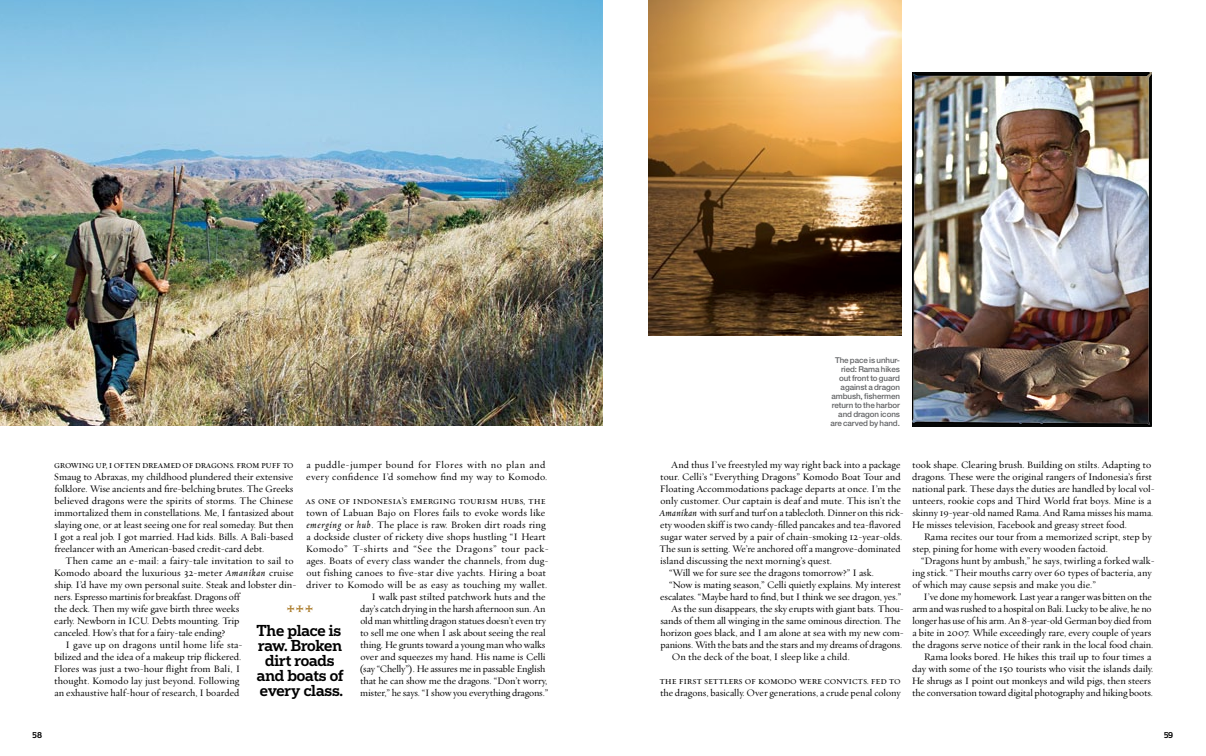
<style>
.page{position:relative;width:1206px;height:756px;background:#fff}
.page>*{position:absolute;margin:0;border:0;box-sizing:border-box;transform-origin:0 0}
.t1{font:500 15px/15px "Popular";letter-spacing:-.015em;color:#000;text-align:center}
.t2{font:10px/12px "Requiem Text HTF Roman";color:#000}
.t3{font:10px "Requiem Text HTF Small Caps";letter-spacing:-.015em;color:#000}
.t4{font:10px/12px "Requiem Text HTF Roman";letter-spacing:.04em;color:#000}
.t5{font:10px "Requiem Text HTF Roman";letter-spacing:.025em;color:#000}
.t6{font:500 8px/9px "Helvetica Neue LT";letter-spacing:-.01em;color:#636466;text-align:right}
.t7{font:500 8px "Popular";color:#000}
.s1{font-family:"Requiem Text HTF Italic"}
</style>
<div class="page">
<img style="left:912px;top:72px;width:240px;height:354px">
<img style="left:648px;top:0;width:253px;height:336px">
<img style="left:0;top:0;width:603px;height:426px">
<p class="t4" style="left:306px;top:459px;width:242px">a puddle-jumper bound for Flores with no plan and every confidence I’d somehow find my way to Komodo.</p>
<p class="t3" style="left:305px;top:495px;width:242px">as one of indonesia’s emerging πourism hubs, πhe</p>
<p class="t2" style="left:306px;top:507px;width:241px">town of Labuan Bajo on Flores fails to evoke words like</p>
<p class="t2" style="left:306px;top:519px;width:241px"><span class="s1">emerging</span> or <span class="s1">hub</span>. ∏he place is raw. Broken dirt roads ring</p>
<p class="t2" style="left:306px;top:531px;width:241px">a dockside cluster of rickety dive shops hustling “I Heart</p>
<p class="t4" style="left:306px;top:543px;width:244px">Komodo” ∏-shirts and “See the Dragons” tour pack-</p>
<p class="t2" style="left:306px;top:555px;width:244px">ages. Boats of every class wander the channels, from dug-</p>
<p class="t2" style="left:306px;top:567px;width:241px">out fishing canoes to five-star dive yachts. Hiring a boat</p>
<p class="t2" style="left:306px;top:579px;width:243px">driver to Komodo will be as easy as touching my wallet.</p>
<p class="t2" style="left:372px;top:591px;width:175px">I walk past stilted patchwork huts and the</p>
<p class="t2" style="left:360px;top:603px;width:187px">day’s catch drying in the harsh afternoon sun. An</p>
<p class="t2" style="left:360px;top:615px;width:187px">old man whittling dragon statues doesn’t even try</p>
<p class="t2" style="left:360px;top:627px;width:187px">to sell me one when I ask about seeing the real</p>
<p class="t2" style="left:360px;top:639px;width:187px">thing. He grunts toward a young man who walks</p>
<p class="t2" style="left:360px;top:651px;width:187px">over and squeezes my hand. His name is Celli</p>
<p class="t2" style="left:359px;top:663px;width:187px">(say “Chelly”). He assures me in passable English</p>
<p class="t2" style="left:360px;top:675px;width:188px">that he can show me the dragons. “Don’t worry,</p>
<p class="t2" style="left:360px;top:687px;width:190px">mister,” he says. “I show you everything dragons.”</p>
<p class="t3" style="left:54px;top:459px;width:241px">growing up, i ofπen dreamed of dragons. from puff πo</p>
<p class="t2" style="left:54px;top:471px;width:242px;text-align:justify">Smaug to Abraxas, my childhood plundered their extensive folklore. Wise ancients and fire-belching brutes. ∏he Greeks believed dragons were the spirits of storms. ∏he Chinese immortalized them in constellations. Me, I fantasized about slaying one, or at least seeing one for real someday. But then I got a real job. I got married. Had kids. Bills. A Bali-based freelancer with an American-based credit-card debt.</p>
<p class="t2" style="left:65px;top:555px;width:230px">∏hen came an e-mail: a fairy-tale invitation to sail to</p>
<p class="t2" style="left:54px;top:567px;width:241px">Komodo aboard the luxurious 32-meter <span class="s1">Amanikan</span> cruise</p>
<p class="t2" style="left:54px;top:579px;width:244px">ship. I’d have my own personal suite. Steak and lobster din-</p>
<p class="t2" style="left:54px;top:591px;width:187px">ners. Espresso martinis for breakfast. Dragons off</p>
<p class="t2" style="left:54px;top:603px;width:187px">the deck. ∏hen my wife gave birth three weeks</p>
<p class="t2" style="left:54px;top:615px;width:187px">early. Newborn in ICU. Debts mounting. ∏rip</p>
<p class="t2" style="left:54px;top:627px;width:173px">canceled. How’s that for a fairy-tale ending?</p>
<p class="t5" style="left:66px;top:639px;width:179px">I gave up on dragons until home life sta-</p>
<p class="t2" style="left:54px;top:651px;width:188px">bilized and the idea of a makeup trip flickered.</p>
<p class="t2" style="left:54px;top:663px;width:188px">Flores was just a two-hour flight from Bali, I</p>
<p class="t2" style="left:54px;top:675px;width:187px">thought. Komodo lay just beyond. Following</p>
<p class="t2" style="left:54px;top:687px;width:187px">an exhaustive half-hour of research, I boarded</p>
<h1 class="t1" style="left:257px;top:622px;width:88px">The place is raw. Broken dirt roads and boats of every class.</h1>
<p class="t6" style="left:831px;top:356px;width:71px">The pace is unhur&shy;ried: Rama hikes out front to guard against a dragon ambush, fishermen return to the harbor and dragon icons are carved by hand.</p>
<p class="t2" style="left:671px;top:459px;width:231px">And thus I’ve freestyled my way right back into a package</p>
<p class="t2" style="left:660px;top:471px;width:242px">tour. Celli’s “Everything Dragons” Komodo Boat ∏our and</p>
<p class="t2" style="left:660px;top:483px;width:243px">Floating Accommodations package departs at once. I’m the</p>
<p class="t2" style="left:660px;top:495px;width:242px">only customer. Our captain is deaf and mute. ∏his isn’t the</p>
<p class="t2" style="left:659px;top:507px;width:246px"><span class="s1">Amanikan</span> with surf and turf on a tablecloth. Dinner on this rick-</p>
<p class="t2" style="left:660px;top:519px;width:242px">ety wooden skiff is two candy-filled pancakes and tea-flavored</p>
<p class="t2" style="left:660px;top:531px;width:243px">sugar water served by a pair of chain-smoking 12-year-olds.</p>
<p class="t2" style="left:659px;top:543px;width:243px">∏he sun is setting. We’re anchored off a mangrove-dominated</p>
<p class="t2" style="left:660px;top:555px;width:173px">island discussing the next morning’s quest.</p>
<p class="t2" style="left:669px;top:567px;width:206px">“Will we for sure see the dragons tomorrow?” I ask.</p>
<p class="t2" style="left:669px;top:579px;width:234px">“Now is mating season,” Celli quietly explains. My interest</p>
<p class="t2" style="left:660px;top:591px;width:243px">escalates. “Maybe hard to find, but I think we see dragon, yes.”</p>
<p class="t2" style="left:671px;top:603px;width:234px">As the sun disappears, the sky erupts with giant bats. ∏hou-</p>
<p class="t2" style="left:660px;top:615px;width:242px">sands of them all winging in the same ominous direction. ∏he</p>
<p class="t2" style="left:660px;top:627px;width:245px">horizon goes black, and I am alone at sea with my new com-</p>
<p class="t2" style="left:660px;top:639px;width:243px">panions. With the bats and the stars and my dreams of dragons.</p>
<p class="t2" style="left:672px;top:651px;width:179px">On the deck of the boat, I sleep like a child.</p>
<p class="t3" style="left:659px;top:675px;width:243px">πhe firsπ seππlers of komodo were convicπs. fed πo</p>
<p class="t2" style="left:660px;top:687px;width:242px">the dragons, basically. Over generations, a crude penal colony</p>
<p class="t2" style="left:912px;top:459px;width:244px">took shape. Clearing brush. Building on stilts. Adapting to dragons. ∏hese were the original rangers of Indonesia’s first national park. ∏hese days the duties are handled by local vol&shy;unteers, rookie cops and ∏hird World frat boys. Mine is a skinny 19-year-old named Rama. And Rama misses his mama.<br>He misses television, Facebook and greasy street food.</p>
<p class="t2" style="left:912px;top:531px;width:241px;text-indent:11px">Rama recites our tour from a memorized script, step by step, pining for home with every wooden factoid.</p>
<p class="t2" style="left:912px;top:555px;width:244px;text-indent:9px">“Dragons hunt by ambush,” he says, twirling a forked walk&shy;ing stick. “∏heir mouths carry over 60 types of bacteria, any of which may cause sepsis and make you die.”</p>
<p class="t2" style="left:912px;top:591px;width:243px;text-align:right">I’ve done my homework. Last year a ranger was bitten on the arm and was rushed to a hospital on Bali. Lucky to be alive, he no longer has use of his arm. An 8-year-old German boy died from a bite in 2007. While exceedingly rare, every couple of years the dragons serve notice of their rank in the local food chain.<br>Rama looks bored. He hikes this trail up to four times a day with some of the 150 tourists who visit the islands daily.<br>He shrugs as I point out monkeys and wild pigs, then steers the conversation toward digital photography and hiking boots.</p>
<p class="t7" style="left:32px;top:730px;width:11px">58</p>
<p class="t7" style="left:1164px;top:730px;width:11px">59</p>
</div>
